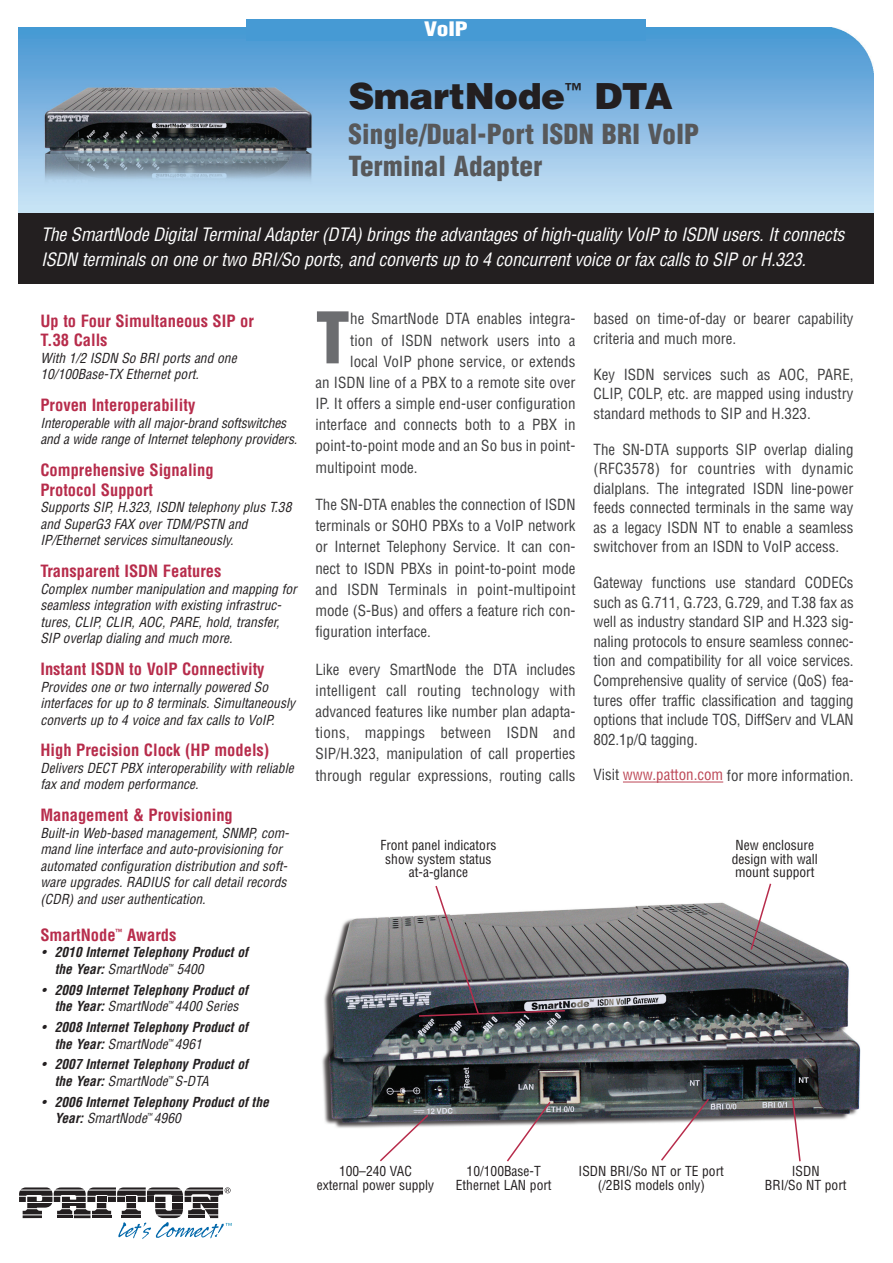
<style>
.page{position:relative;width:893px;height:1263px;background:#fff}
.page>*{position:absolute;margin:0;border:0;box-sizing:border-box;transform-origin:0 0}
.t1{font:900 condensed 69.3px "Helvetica LT Std";color:#6c6d70}
.t2{font:900 36px "Helvetica LT Std";letter-spacing:-.015em;color:#231f20}
.t3{font:900 condensed 27px/32.4px "Helvetica LT Std";letter-spacing:.01em;color:#57585a}
.t4{font:900 condensed 19.5px "Helvetica LT Std";color:#fff;scale:1.2 1}
.t5{font:italic condensed 18px/25.5px "Helvetica LT Std";letter-spacing:-.015em;color:#fff}
.t6{font:700 condensed 16.5px/19.8px "Helvetica LT Std";color:#b72c4b}
.t7{font:condensed 15px/19.5px "Helvetica LT Std";color:#3e3e3f;text-align:justify}
.t8{font:italic condensed 13.5px/16.5px "Helvetica LT Std";color:#231f20}
.t9{font:italic 700 condensed 13.5px/16.5px "Helvetica LT Std";color:#231f20}
.t10{font:condensed 13.5px/13.5px "Helvetica LT Std";color:#231f20;text-align:center}
.s1{font-weight:400}
.s2{color:#bc4655}
</style>
<div class="page">
<hr style="left:623px;top:782px;width:100px;height:1px;background:#bc4655">
<img style="left:19px;top:27px;width:854px;height:186px">
<div style="left:19px;top:213px;width:855px;height:71px;background:#231f20"></div>
<div style="left:246px;top:19px;width:400px;height:21px;background:#469ad4"></div>
<img style="left:322px;top:902px;width:539px;height:226px">
<svg style="left:378px;top:1113px;width:52px;height:49px"></svg>
<svg style="left:749px;top:883px;width:23px;height:68px"></svg>
<svg style="left:417px;top:885px;width:149px;height:133px"></svg>
<svg style="left:659px;top:1097px;width:51px;height:64px"></svg>
<svg style="left:791px;top:1096px;width:10px;height:66px"></svg>
<svg style="left:505px;top:1100px;width:47px;height:62px"></svg>
<svg style="left:19px;top:1187px;width:213px;height:52px"></svg>
<h3 class="t4" style="left:424px;top:22px;width:38px">VoIP</h3>
<h2 class="t2" style="left:348px;top:76px;width:326px">SmartNode<sup>™</sup> DTA</h2>
<h3 class="t3" style="left:348px;top:120px;width:352px">Single/Dual-Port ISDN BRI VoIP<br>Terminal Adapter</h3>
<p class="t5" style="left:41px;top:223px;width:805px">The SmartNode Digital Terminal Adapter (DTA) brings the advantages of high-quality VoIP to ISDN users. It connects<br>ISDN terminals on one or two BRI/So ports, and converts up to 4 concurrent voice or fax calls to SIP or H.323.</p>
<p class="t6" style="left:40px;top:312px;width:215px">Up to Four Simultaneous SIP or<br>T.38 Calls</p>
<p class="t8" style="left:40px;top:351px;width:198px">With 1/2 ISDN So BRI ports and one<br>10/100Base-TX Ethernet port.</p>
<p class="t6" style="left:40px;top:397px;width:156px">Proven Interoperability</p>
<p class="t8" style="left:40px;top:416px;width:258px">Interoperable with all major-brand softswitches and a wide range of Internet telephony providers.</p>
<p class="t6" style="left:40px;top:461px;width:175px">Comprehensive Signaling<br>Protocol Support</p>
<p class="t8" style="left:40px;top:500px;width:252px">Supports SIP, H.323, ISDN telephony plus T.38 and SuperG3 FAX over TDM/PSTN and<br>IP/Ethernet services simultaneously.</p>
<p class="t6" style="left:40px;top:563px;width:183px">Transparent ISDN Features</p>
<p class="t8" style="left:40px;top:582px;width:258px">Complex number manipulation and mapping for seamless integration with existing infrastruc&shy;tures, CLIP, CLIR, AOC, PARE, hold, transfer, SIP overlap dialing and much more.</p>
<p class="t6" style="left:40px;top:660px;width:226px">Instant ISDN to VoIP Connectivity</p>
<p class="t8" style="left:40px;top:679px;width:256px">Provides one or two internally powered So interfaces for up to 8 terminals. Simultaneously converts up to 4 voice and fax calls to VoIP.</p>
<p class="t6" style="left:40px;top:742px;width:230px">High Precision Clock (HP models)</p>
<p class="t8" style="left:40px;top:761px;width:255px">Delivers DECT PBX interoperability with reliable fax and modem performance.</p>
<p class="t6" style="left:40px;top:807px;width:194px">Management &amp; Provisioning</p>
<p class="t8" style="left:40px;top:826px;width:250px">Built-in Web-based management, SNMP, com&shy;mand line interface and auto-provisioning for automated configuration distribution and soft&shy;ware upgrades. RADIUS for call detail records (CDR) and user authentication.</p>
<p class="t6" style="left:40px;top:926px;width:137px">SmartNode<sup>™</sup> Awards</p>
<p class="t9" style="left:55px;top:945px;width:195px;text-indent:-13px"><span class="s1">•</span> 2010 Internet Telephony Product of the Year: <span class="s1">SmartNode</span><sup>™</sup> <span class="s1">5400</span></p>
<p class="t9" style="left:41px;top:982px;width:208px;text-align:center"><span class="s1">•</span> 2009 Internet Telephony Product of the Year: <span class="s1">SmartNode</span><sup>™</sup> <span class="s1">4400 Series</span></p>
<p class="t9" style="left:55px;top:1019px;width:195px;text-indent:-13px"><span class="s1">•</span> 2008 Internet Telephony Product of the Year: <span class="s1">SmartNode</span><sup>™</sup> <span class="s1">4961</span></p>
<p class="t9" style="left:55px;top:1057px;width:195px;text-indent:-13px"><span class="s1">•</span> 2007 Internet Telephony Product of the Year: <span class="s1">SmartNode</span><sup>™</sup> <span class="s1">S-DTA</span></p>
<p class="t9" style="left:55px;top:1094px;width:216px;text-indent:-13px"><span class="s1">•</span> 2006 Internet Telephony Product of the<br>Year: <span class="s1">SmartNode</span><sup>™</sup> <span class="s1">4960</span></p>
<h1 class="t1" style="left:315px;top:311px;width:36px">T</h1>
<p class="t7" style="left:350px;top:310px;width:227px">he SmartNode DTA enables integra-</p>
<p class="t7" style="left:350px;top:332px;width:227px">tion of ISDN network users into a</p>
<p class="t7" style="left:350px;top:353px;width:227px">local VoIP phone service, or extends</p>
<p class="t7" style="left:315px;top:374px;width:262px">an ISDN line of a PBX to a remote site over</p>
<p class="t7" style="left:315px;top:395px;width:262px">IP. It offers a simple end-user configuration</p>
<p class="t7" style="left:315px;top:416px;width:262px">interface and connects both to a PBX in</p>
<p class="t7" style="left:315px;top:438px;width:262px">point-to-point mode and an So bus in point-</p>
<p class="t7" style="left:315px;top:459px;width:104px">multipoint mode.</p>
<p class="t7" style="left:315px;top:495px;width:262px;line-height:21.1px">The SN-DTA enables the connection of ISDN terminals or SOHO PBXs to a VoIP network or Internet Telephony Service. It can con&shy;nect to ISDN PBXs in point-to-point mode and ISDN Terminals in point-multipoint mode (S-Bus) and offers a feature rich con&shy;figuration interface.</p>
<p class="t7" style="left:315px;top:660px;width:262px;line-height:21.1px">Like every SmartNode the DTA includes intelligent call routing technology with advanced features like number plan adapta&shy;tions, mappings between ISDN and SIP/H.323, manipulation of call properties through regular expressions, routing calls</p>
<p class="t7" style="left:593px;top:310px;width:262px">based on time-of-day or bearer capability criteria and much more.</p>
<p class="t7" style="left:593px;top:366px;width:262px">Key ISDN services such as AOC, PARE, CLIP, COLP, etc. are mapped using industry standard methods to SIP and H.323.</p>
<p class="t7" style="left:593px;top:441px;width:262px">The SN-DTA supports SIP overlap dialing (RFC3578) for countries with dynamic dialplans. The integrated ISDN line-power feeds connected terminals in the same way as a legacy ISDN NT to enable a seamless switchover from an ISDN to VoIP access.</p>
<p class="t7" style="left:593px;top:574px;width:262px">Gateway functions use standard CODECs such as G.711, G.723, G.729, and T.38 fax as well as industry standard SIP and H.323 sig&shy;naling protocols to ensure seamless connec&shy;tion and compatibility for all voice services.<br>Comprehensive quality of service (QoS) fea&shy;tures offer traffic classification and tagging options that include TOS, DiffServ and VLAN 802.1p/Q tagging.</p>
<p class="t7" style="left:593px;top:767px;width:262px">Visit <span class="s2">www.patton.com</span> for more information.</p>
<p class="t10" style="left:380px;top:840px;width:118px">Front panel indicators show system status at-a-glance</p>
<p class="t10" style="left:732px;top:840px;width:88px;text-align:left">New enclosure design with wall mount support</p>
<p class="t10" style="left:317px;top:1166px;width:119px">100–240 VAC external power supply</p>
<p class="t10" style="left:456px;top:1166px;width:97px">10/100Base-T<br>Ethernet LAN port</p>
<p class="t10" style="left:579px;top:1166px;width:147px">ISDN BRI/So NT or TE port (/2BIS models only)</p>
<p class="t10" style="left:765px;top:1166px;width:83px">ISDN<br>BRI/So NT port</p>
</div>
